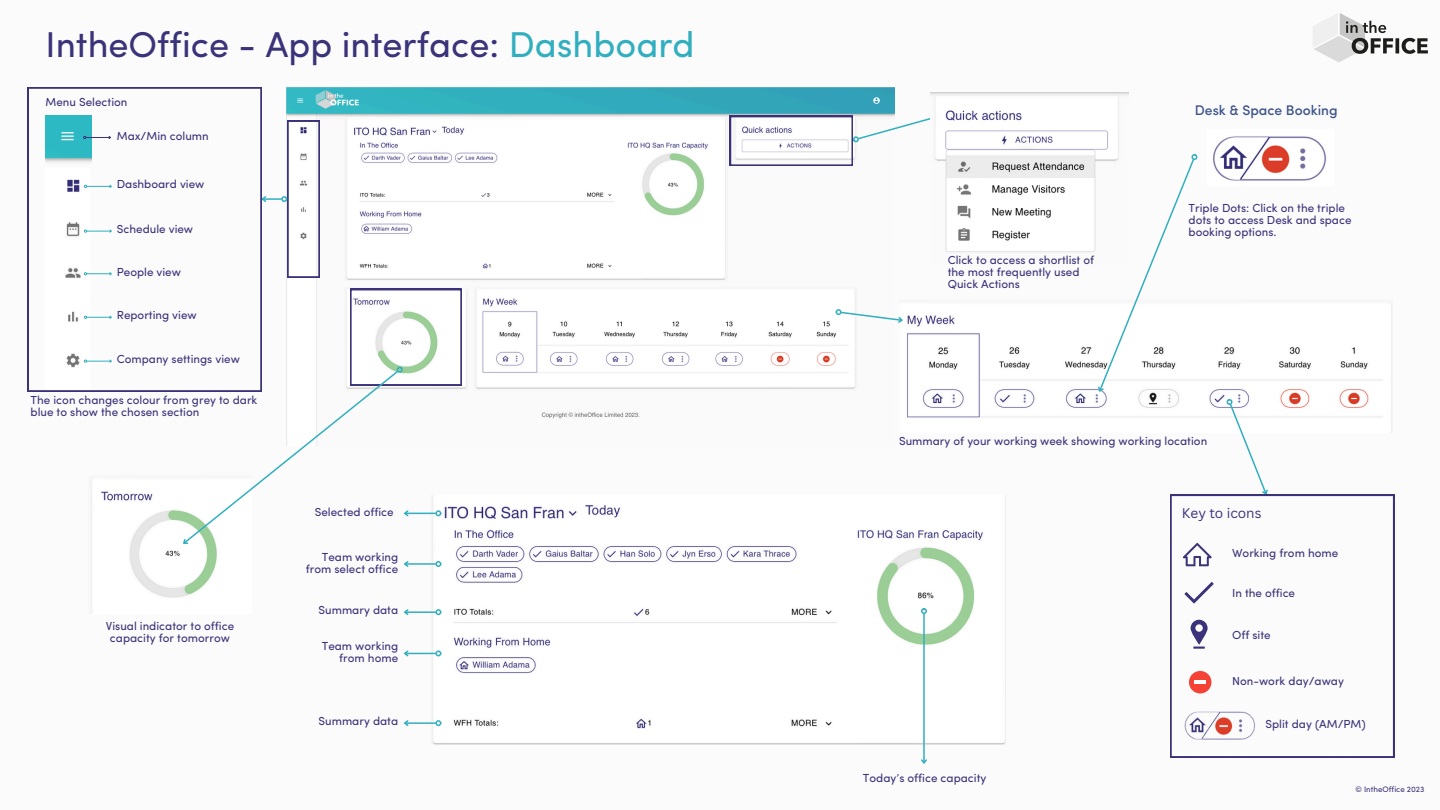
<style>
.page{position:relative;width:1440px;height:810px;background:#fbfbfb}
.page>*{position:absolute;margin:0;border:0;box-sizing:border-box;transform-origin:0 0}
.t1{font:36px "Sofia Pro";color:#3a3379}
.t2{font:500 14px "Sofia Pro";color:#3d538a}
.t3{font:13.6px "Canva Sans";color:#3a3379}
.t4{font:11.7px/12px "Sofia Pro";color:#3a3379}
.t5{font:8px "Sofia Pro";color:#3a3379}
.s1{color:#32afbf}
</style>
<div class="page">
<img style="left:287px;top:88px;width:607px;height:331px">
<svg style="left:262px;top:120px;width:58px;height:158px"></svg>
<img style="left:430px;top:495px;width:576px;height:250px">
<img style="left:91px;top:480px;width:126px;height:134px">
<img style="left:907px;top:315px;width:462px;height:103px">
<hr style="left:923px;top:614px;width:2px;height:149px;background:#32afbf">
<svg style="left:921px;top:608px;width:6px;height:6px"></svg>
<svg style="left:921px;top:758px;width:6px;height:6px"></svg>
<hr style="left:405px;top:653px;width:31px;height:1px;background:#32afbf">
<svg style="left:435px;top:650px;width:6px;height:6px"></svg>
<svg style="left:404px;top:650px;width:6px;height:7px"></svg>
<svg style="left:179px;top:289px;width:283px;height:259px"></svg>
<hr style="left:405px;top:563px;width:31px;height:2px;background:#32afbf">
<svg style="left:435px;top:561px;width:6px;height:6px"></svg>
<svg style="left:404px;top:561px;width:6px;height:6px"></svg>
<hr style="left:405px;top:611px;width:31px;height:2px;background:#32afbf">
<svg style="left:435px;top:609px;width:6px;height:6px"></svg>
<svg style="left:404px;top:609px;width:6px;height:7px"></svg>
<hr style="left:405px;top:722px;width:31px;height:2px;background:#32afbf">
<svg style="left:435px;top:720px;width:6px;height:6px"></svg>
<svg style="left:404px;top:720px;width:6px;height:6px"></svg>
<svg style="left:730px;top:111px;width:200px;height:55px"></svg>
<svg style="left:1225px;top:397px;width:46px;height:98px"></svg>
<img style="left:930px;top:92px;width:199px;height:160px">
<svg style="left:1313px;top:13px;width:115px;height:49px"></svg>
<div style="left:835px;top:309px;width:7px;height:6px;border:1px solid #32afbf;border-radius:50%"></div>
<svg style="left:840px;top:311px;width:63px;height:14px"></svg>
<svg style="left:28px;top:87px;width:234px;height:305px"></svg>
<svg style="left:1170px;top:495px;width:224px;height:263px"></svg>
<svg style="left:1184px;top:582px;width:30px;height:22px"></svg>
<svg style="left:1191px;top:620px;width:17px;height:29px"></svg>
<svg style="left:1183px;top:543px;width:29px;height:23px"></svg>
<img style="left:1182px;top:708px;width:77px;height:34px">
<div style="left:1189px;top:671px;width:22px;height:22px;background:#f44336;border-radius:50%"></div>
<hr style="left:1194px;top:680px;width:12px;height:4px;background:#fff">
<img style="left:66px;top:179px;width:14px;height:14px">
<img style="left:1213px;top:136px;width:113px;height:45px">
<svg style="left:1095px;top:152px;width:104px;height:243px"></svg>
<p class="t1" style="left:46px;top:30px;width:651px">IntheOffice - App interface: <span class="s1">Dashboard</span></p>
<h4 class="t4" style="left:46px;top:97px;width:83px">Menu Selection</h4>
<p class="t4" style="left:117px;top:131px;width:93px">Max/Min column</p>
<p class="t4" style="left:117px;top:179px;width:89px">Dashboard view</p>
<h4 class="t4" style="left:117px;top:224px;width:78px">Schedule view</h4>
<h4 class="t4" style="left:117px;top:267px;width:66px">People view</h4>
<h4 class="t4" style="left:117px;top:310px;width:81px">Reporting view</h4>
<h4 class="t4" style="left:117px;top:354px;width:125px">Company settings view</h4>
<p class="t4" style="left:31px;top:395px;width:228px">The icon changes colour from grey to dark blue to show the chosen section</p>
<p class="t4" style="left:106px;top:621px;width:130px;text-align:center">Visual indicator to office capacity for tomorrow</p>
<p class="t4" style="left:315px;top:507px;width:80px">Selected office</p>
<h4 class="t4" style="left:306px;top:552px;width:94px;text-align:right">Team working from select office</h4>
<p class="t4" style="left:319px;top:605px;width:81px">Summary data</p>
<p class="t4" style="left:322px;top:641px;width:78px;text-align:right">Team working from home</p>
<h3 class="t4" style="left:319px;top:716px;width:81px">Summary data</h3>
<p class="t2" style="left:1195px;top:105px;width:144px">Desk &amp; Space Booking</p>
<h4 class="t4" style="left:948px;top:255px;width:148px">Click to access a shortlist of the most frequently used<br>Quick Actions</h4>
<h4 class="t4" style="left:1189px;top:203px;width:164px">Triple Dots: Click on the triple dots to access Desk and space booking options.</h4>
<p class="t4" style="left:899px;top:436px;width:310px">Summary of your working week showing working location</p>
<h4 class="t4" style="left:863px;top:773px;width:125px">Today’s office capacity</h4>
<p class="t3" style="left:1182px;top:503px;width:81px">Key to icons</p>
<p class="t4" style="left:1232px;top:548px;width:108px">Working from home</p>
<h2 class="t4" style="left:1232px;top:588px;width:65px">In the office</h2>
<p class="t4" style="left:1232px;top:630px;width:40px">Off site</p>
<h4 class="t4" style="left:1232px;top:676px;width:113px">Non-work day/away</h4>
<h4 class="t4" style="left:1266px;top:719px;width:102px">Split day (AM/PM)</h4>
<h4 class="t5" style="left:1356px;top:786px;width:70px">© IntheOffice 2023</h4>
</div>
